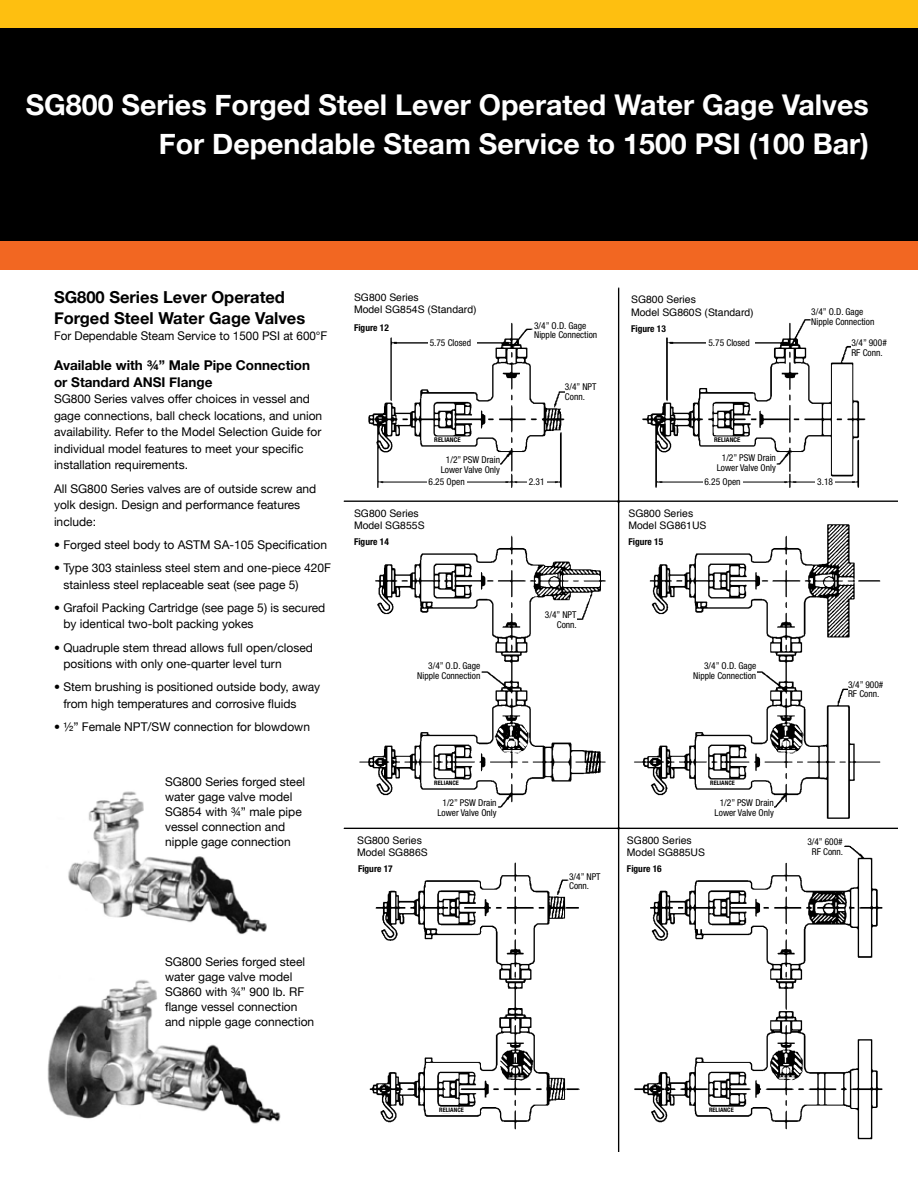
<style>
.page{position:relative;width:918px;height:1188px;background:#fff}
.page>*{position:absolute;margin:0;border:0;box-sizing:border-box;transform-origin:0 0}
.t1{font:700 28.5px/39px "Helvetica Neue";color:#fff;text-align:right}
.t2{font:700 16.5px/21px "Helvetica Neue";color:#000}
.t3{font:700 13.5px/16.5px "Helvetica Neue";color:#000}
.t4{font:12px/16.5px "Helvetica Neue";color:#000}
.t5{font:10.35px/12.5px "Helvetica";color:#000}
.t6{font:condensed 9.45px/9.4px "Helvetica Neue";color:#000}
.t7{font:700 condensed 9.45px "Helvetica Neue";color:#000}
.t8{font:700 condensed 6.45px "Helvetica Neue";color:#000;scale:1.04 1}
.t9{font:700 condensed 6px "Helvetica Neue";color:#000;scale:1.04 1}
</style>
<div class="page">
<img style="left:47px;top:980px;width:234px;height:144px">
<div style="left:0;top:27px;width:918px;height:215px;background:#000"></div>
<div style="left:0;top:242px;width:918px;height:28px;background:#f26722"></div>
<div style="left:0;top:0;width:918px;height:27px;background:#febf10"></div>
<img style="left:68px;top:785px;width:199px;height:150px">
<img style="left:343px;top:287px;width:554px;height:864px">
<div style="left:428px;top:337px;width:48px;height:11px;background:#fff"></div>
<div style="left:707px;top:337px;width:48px;height:11px;background:#fff"></div>
<div style="left:354px;top:293px;width:129px;height:30px;background:#fff"></div>
<div style="left:631px;top:295px;width:129px;height:30px;background:#fff"></div>
<div style="left:534px;top:321px;width:68px;height:27px;background:#fff"></div>
<div style="left:811px;top:308px;width:68px;height:26px;background:#fff"></div>
<div style="left:851px;top:339px;width:46px;height:20px;background:#fff"></div>
<div style="left:565px;top:383px;width:37px;height:19px;background:#fff"></div>
<div style="left:708px;top:454px;width:68px;height:20px;background:#fff"></div>
<div style="left:433px;top:456px;width:67px;height:20px;background:#fff"></div>
<div style="left:703px;top:478px;width:39px;height:10px;background:#fff"></div>
<div style="left:427px;top:478px;width:39px;height:10px;background:#fff"></div>
<div style="left:540px;top:611px;width:36px;height:19px;background:#fff"></div>
<div style="left:413px;top:662px;width:67px;height:26px;background:#fff"></div>
<div style="left:354px;top:324px;width:37px;height:10px;background:#fff"></div>
<div style="left:631px;top:325px;width:37px;height:10px;background:#fff"></div>
<div style="left:628px;top:538px;width:37px;height:10px;background:#fff"></div>
<div style="left:354px;top:538px;width:37px;height:10px;background:#fff"></div>
<div style="left:628px;top:509px;width:130px;height:29px;background:#fff"></div>
<div style="left:354px;top:509px;width:129px;height:29px;background:#fff"></div>
<div style="left:815px;top:478px;width:20px;height:10px;background:#fff"></div>
<div style="left:527px;top:478px;width:20px;height:10px;background:#fff"></div>
<div style="left:689px;top:662px;width:67px;height:26px;background:#fff"></div>
<div style="left:848px;top:680px;width:49px;height:21px;background:#fff"></div>
<div style="left:706px;top:799px;width:68px;height:21px;background:#fff"></div>
<div style="left:775px;top:838px;width:68px;height:20px;background:#fff"></div>
<div style="left:627px;top:865px;width:37px;height:10px;background:#fff"></div>
<div style="left:627px;top:836px;width:129px;height:29px;background:#fff"></div>
<div style="left:569px;top:872px;width:37px;height:19px;background:#fff"></div>
<div style="left:358px;top:865px;width:37px;height:10px;background:#fff"></div>
<div style="left:357px;top:836px;width:129px;height:29px;background:#fff"></div>
<div style="left:429px;top:799px;width:68px;height:21px;background:#fff"></div>
<div style="left:437px;top:1107px;width:29px;height:6px;background:#fff"></div>
<div style="left:707px;top:1108px;width:28px;height:6px;background:#fff"></div>
<div style="left:433px;top:780px;width:28px;height:6px;background:#fff"></div>
<div style="left:708px;top:780px;width:29px;height:7px;background:#fff"></div>
<div style="left:433px;top:437px;width:29px;height:7px;background:#fff"></div>
<div style="left:712px;top:437px;width:30px;height:7px;background:#fff"></div>
<h1 class="t1" style="left:26px;top:85px;width:845px">SG800 Series Forged Steel Lever Operated Water Gage Valves<br>For Dependable Steam Service to 1500 PSI (100 Bar)</h1>
<h2 class="t2" style="left:54px;top:286px;width:253px">SG800 Series Lever Operated<br>Forged Steel Water Gage Valves</h2>
<p class="t4" style="left:54px;top:328px;width:275px">For Dependable Steam Service to 1500 PSI at 600°F</p>
<p class="t3" style="left:54px;top:357px;width:258px">Available with ¾” Male Pipe Connection or Standard ANSI Flange</p>
<p class="t4" style="left:54px;top:391px;width:270px">SG800 Series valves offer choices in vessel and gage connections, ball check locations, and union availability. Refer to the Model Selection Guide for individual model features to meet your specific installation requirements.</p>
<p class="t4" style="left:54px;top:480px;width:264px">All SG800 Series valves are of outside screw and yolk design. Design and performance features include:</p>
<p class="t4" style="left:54px;top:536px;width:275px">• Forged steel body to ASTM SA-105 Specification</p>
<p class="t4" style="left:63px;top:559px;width:269px;text-indent:-9px">• Type 303 stainless steel stem and one-piece 420F stainless steel replaceable seat (see page 5)</p>
<p class="t4" style="left:63px;top:599px;width:264px;text-indent:-9px">• Grafoil Packing Cartridge (see page 5) is secured by identical two-bolt packing yokes</p>
<p class="t4" style="left:63px;top:639px;width:251px;text-indent:-9px">• Quadruple stem thread allows full open/closed positions with only one-quarter level turn</p>
<p class="t4" style="left:63px;top:679px;width:258px;text-indent:-9px">• Stem brushing is positioned outside body, away from high temperatures and corrosive fluids</p>
<p class="t4" style="left:54px;top:718px;width:258px">• ½” Female NPT/SW connection for blowdown</p>
<p class="t4" style="left:165px;top:774px;width:142px;line-height:15px">SG800 Series forged steel water gage valve model<br>SG854 with ¾” male pipe vessel connection and nipple gage connection</p>
<p class="t5" style="left:354px;top:291px;width:124px">SG800 Series<br>Model SG854S (Standard)</p>
<p class="t5" style="left:631px;top:294px;width:124px">SG800 Series<br>Model SG860S (Standard)</p>
<p class="t6" style="left:534px;top:320px;width:65px">3/4” O.D. Gage<br>Nipple Connection</p>
<p class="t7" style="left:354px;top:322px;width:36px">Figure 12</p>
<p class="t7" style="left:631px;top:323px;width:36px">Figure 13</p>
<p class="t6" style="left:430px;top:338px;width:43px">5.75 Closed</p>
<p class="t6" style="left:708px;top:338px;width:43px">5.75 Closed</p>
<p class="t6" style="left:565px;top:382px;width:33px">3/4” NPT<br>Conn.</p>
<p class="t8" style="left:434px;top:436px;width:27px">RELIANCE</p>
<p class="t8" style="left:714px;top:436px;width:27px">RELIANCE</p>
<p class="t6" style="left:811px;top:307px;width:65px">3/4” O.D. Gage<br>Nipple Connection</p>
<p class="t6" style="left:851px;top:338px;width:37px">3/4” 900#<br>RF Conn.</p>
<p class="t6" style="left:717px;top:453px;width:61px;text-align:center">1/2” PSW Drain<br>Lower Valve Only</p>
<p class="t6" style="left:441px;top:455px;width:61px;text-align:center">1/2” PSW Drain<br>Lower Valve Only</p>
<p class="t6" style="left:429px;top:477px;width:38px">6.25 Open</p>
<p class="t6" style="left:704px;top:477px;width:38px">6.25 Open</p>
<p class="t6" style="left:529px;top:477px;width:17px">2.31</p>
<p class="t6" style="left:817px;top:477px;width:17px">3.18</p>
<p class="t5" style="left:354px;top:507px;width:72px">SG800 Series<br>Model SG855S</p>
<p class="t5" style="left:628px;top:507px;width:80px">SG800 Series<br>Model SG861US</p>
<p class="t7" style="left:354px;top:536px;width:36px">Figure 14</p>
<p class="t7" style="left:628px;top:536px;width:36px">Figure 15</p>
<p class="t6" style="left:417px;top:661px;width:65px;text-align:right">3/4” O.D. Gage<br>Nipple Connection</p>
<p class="t6" style="left:545px;top:610px;width:33px;text-align:right">3/4” NPT<br>Conn.</p>
<p class="t6" style="left:693px;top:661px;width:65px;text-align:right">3/4” O.D. Gage<br>Nipple Connection</p>
<p class="t9" style="left:434px;top:779px;width:25px">RELIANCE</p>
<p class="t9" style="left:710px;top:779px;width:25px">RELIANCE</p>
<p class="t5" style="left:357px;top:834px;width:72px">SG800 Series<br>Model SG886S</p>
<p class="t7" style="left:358px;top:863px;width:36px">Figure 17</p>
<p class="t6" style="left:437px;top:798px;width:61px;text-align:center">1/2” PSW Drain<br>Lower Valve Only</p>
<p class="t6" style="left:569px;top:872px;width:33px">3/4” NPT<br>Conn.</p>
<p class="t5" style="left:627px;top:834px;width:80px">SG800 Series<br>Model SG885US</p>
<p class="t7" style="left:627px;top:863px;width:36px">Figure 16</p>
<p class="t6" style="left:715px;top:798px;width:61px;text-align:center">1/2” PSW Drain<br>Lower Valve Only</p>
<p class="t6" style="left:848px;top:680px;width:37px">3/4” 900#<br>RF Conn.</p>
<p class="t6" style="left:807px;top:837px;width:37px;text-align:center">3/4” 600#<br>RF Conn.</p>
<p class="t4" style="left:165px;top:954px;width:151px;line-height:15px">SG800 Series forged steel water gage valve model<br>SG860 with ¾” 900 lb. RF flange vessel connection and nipple gage connection</p>
<p class="t9" style="left:439px;top:1106px;width:25px">RELIANCE</p>
<p class="t9" style="left:709px;top:1107px;width:25px">RELIANCE</p>
</div>
